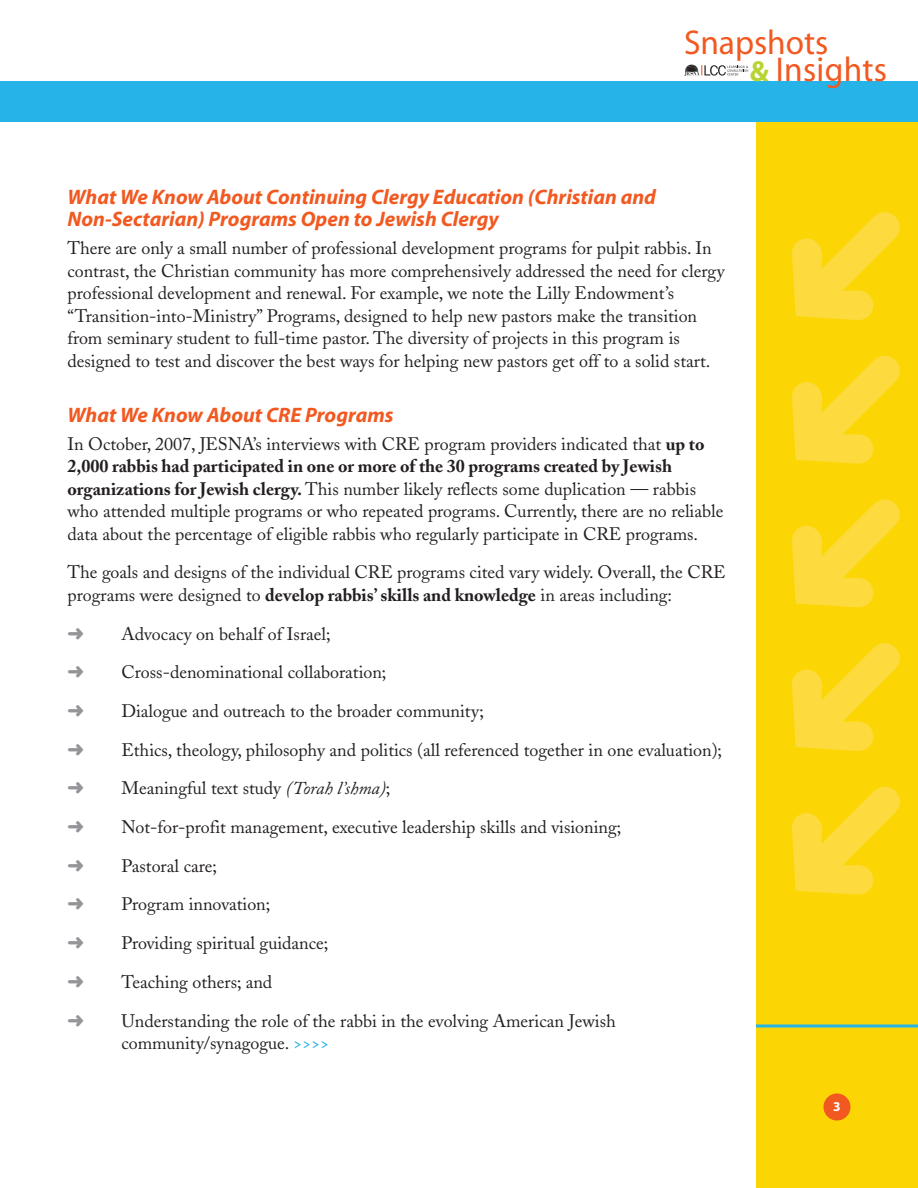
<style>
.page{position:relative;width:918px;height:1188px;background:#fff}
.page>*{position:absolute;margin:0;border:0;box-sizing:border-box;transform-origin:0 0}
.t1{font:34.5px/27px "Myriad";color:#f15921}
.t2{font:italic 700 21px/22.5px "Myriad";color:#f15921}
.t3{font:18px/22.5px "Adobe Caslon";color:#231f20}
.t4{font:700 13.5px "Myriad";color:#fff}
.s1{font-weight:700;font-size:29.1px;color:#b8d432}
.s2{font-weight:700}
.s3{font-style:italic}
.s4{color:#26b3e8}
</style>
<div class="page">
<div style="left:756px;top:108px;width:162px;height:1080px;background:#fcd604"></div>
<div style="left:0;top:81px;width:918px;height:41px;background:#26b3e8"></div>
<svg style="left:684px;top:65px;width:64px;height:11px"></svg>
<div style="left:824px;top:1094px;width:26px;height:26px;background:#f15921;border-radius:50%"></div>
<svg style="left:756px;top:1024px;width:162px;height:4px"></svg>
<svg style="left:792px;top:212px;width:108px;height:108px"></svg>
<svg style="left:792px;top:355px;width:108px;height:109px"></svg>
<svg style="left:792px;top:499px;width:108px;height:109px"></svg>
<svg style="left:792px;top:643px;width:108px;height:108px"></svg>
<svg style="left:792px;top:786px;width:108px;height:109px"></svg>
<h1 class="t1" style="left:750px;top:32px;width:139px;text-indent:-66px">Snapshots<br><span class="s1">&amp;</span> Insights</h1>
<p class="t2" style="left:67px;top:188px;width:590px">What We Know About Continuing Clergy Education (Christian and<br>Non-Sectarian) Programs Open to Jewish Clergy</p>
<p class="t3" style="left:67px;top:239px;width:659px">There are only a small number of professional development programs for pulpit rabbis. In contrast, the Christian community has more comprehensively addressed the need for clergy professional development and renewal. For example, we note the Lilly Endowment’s “Transition-into-Ministry” Programs, designed to help new pastors make the transition from seminary student to full-time pastor. The diversity of projects in this program is designed to test and discover the best ways for helping new pastors get off to a solid start.</p>
<p class="t2" style="left:68px;top:406px;width:328px">What We Know About CRE Programs</p>
<p class="t3" style="left:67px;top:434px;width:657px">In October, 2007, JESNA’s interviews with CRE program providers indicated that <span class="s2">up to 2,000 rabbis had participated in one or more of the 30 programs created by Jewish organizations for Jewish clergy.</span> This number likely reflects some duplication — rabbis who attended multiple programs or who repeated programs. Currently, there are no reliable data about the percentage of eligible rabbis who regularly participate in CRE programs.</p>
<p class="t3" style="left:67px;top:563px;width:660px">The goals and designs of the individual CRE programs cited vary widely. Overall, the CRE programs were designed to <span class="s2">develop rabbis’ skills and knowledge</span> in areas including:</p>
<p class="t3" style="left:121px;top:624px;width:211px">Advocacy on behalf of Israel;</p>
<p class="t3" style="left:121px;top:663px;width:267px">Cross-denominational collaboration;</p>
<p class="t3" style="left:121px;top:702px;width:364px">Dialogue and outreach to the broader community;</p>
<p class="t3" style="left:121px;top:740px;width:602px">Ethics, theology, philosophy and politics (all referenced together in one evaluation);</p>
<p class="t3" style="left:121px;top:779px;width:271px">Meaningful text study <span class="s3">(Torah l’shma)</span>;</p>
<p class="t3" style="left:121px;top:818px;width:501px">Not-for-profit management, executive leadership skills and visioning;</p>
<p class="t3" style="left:121px;top:857px;width:97px">Pastoral care;</p>
<p class="t3" style="left:121px;top:895px;width:150px">Program innovation;</p>
<p class="t3" style="left:121px;top:934px;width:208px">Providing spiritual guidance;</p>
<p class="t3" style="left:121px;top:973px;width:152px">Teaching others; and</p>
<p class="t3" style="left:121px;top:1011px;width:496px">Understanding the role of the rabbi in the evolving American Jewish community/synagogue. <span class="s4">&gt;&gt;&gt;&gt;</span></p>
<p class="t4" style="left:833px;top:1102px;width:9px">3</p>
</div>
